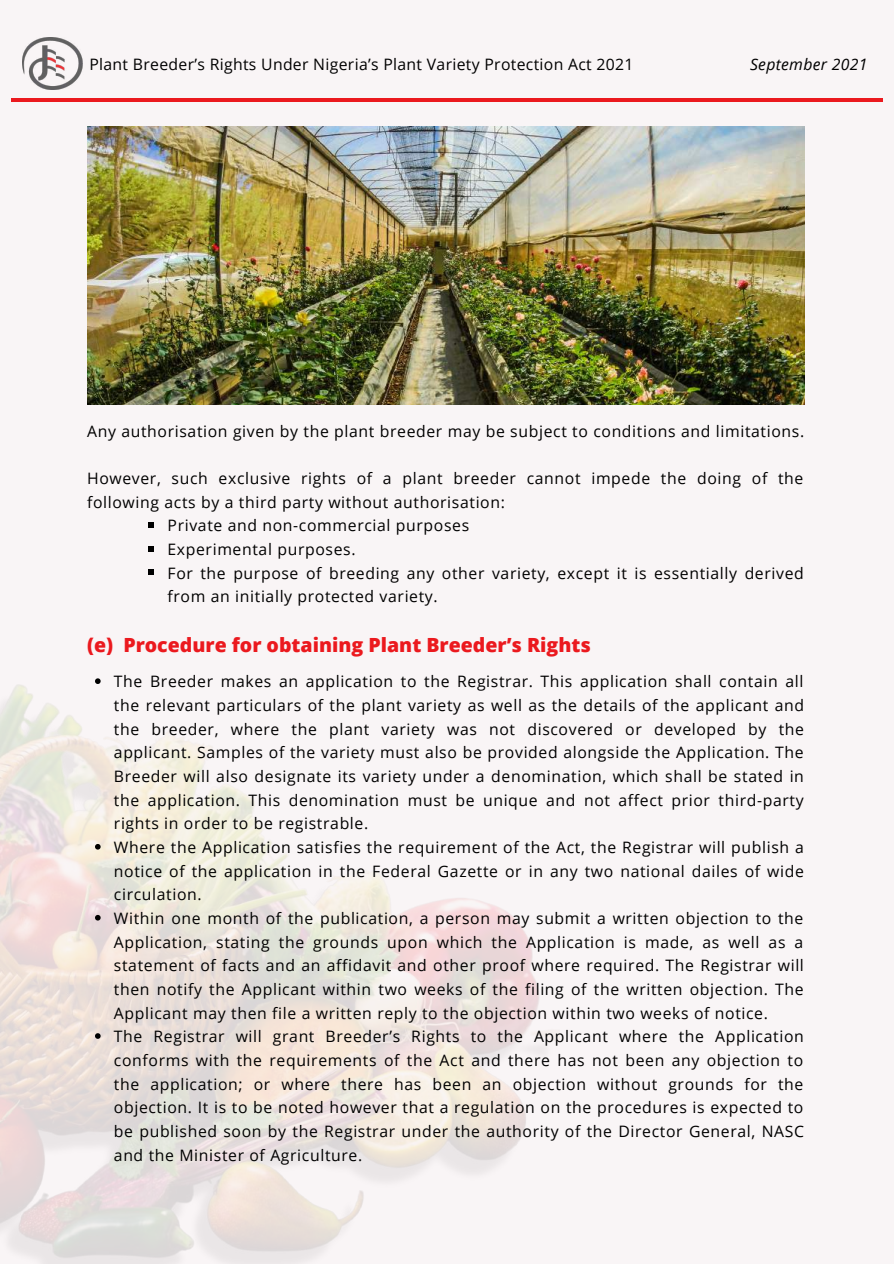
<style>
.page{position:relative;width:894px;height:1264px;background:#fff}
.page>*{position:absolute;margin:0;border:0;box-sizing:border-box;transform-origin:0 0}
.t1{font:800 19.5px "Open Sans";color:#eb191e}
.t2{font:15.75px/23.7px "Open Sans";letter-spacing:.04em;color:#000}
.t3{font:15.75px "Open Sans";letter-spacing:.02em;color:#000}
.t4{font:italic 15.75px "Open Sans";letter-spacing:.02em;color:#000}
</style>
<div class="page">
<div style="left:0;top:0;width:893px;height:1263px;background:#f9f5f6"></div>
<img style="left:87px;top:127px;width:717px;height:278px">
<img style="left:0;top:684px;width:559px;height:579px">
<svg style="left:148px;top:522px;width:5px;height:6px"></svg>
<svg style="left:148px;top:546px;width:5px;height:5px"></svg>
<svg style="left:148px;top:569px;width:5px;height:6px"></svg>
<img style="left:23px;top:38px;width:60px;height:52px">
<hr style="left:12px;top:98px;width:870px;height:3px;background:#eb191e">
<svg style="left:95px;top:678px;width:6px;height:6px"></svg>
<svg style="left:95px;top:844px;width:6px;height:5px"></svg>
<svg style="left:95px;top:914px;width:6px;height:6px"></svg>
<svg style="left:95px;top:1033px;width:6px;height:5px"></svg>
<p class="t3" style="left:89px;top:53px;width:545px">Plant Breeder’s Rights Under Nigeria’s Plant Variety Protection Act 2021</p>
<p class="t4" style="left:749px;top:53px;width:119px">September 2021</p>
<p class="t2" style="left:87px;top:418px;width:718px">Any authorisation given by the plant breeder may be subject to conditions and limitations.</p>
<p class="t2" style="left:87px;top:466px;width:717px">However, such exclusive rights of a plant breeder cannot impede the doing of the following acts by a third party without authorisation:</p>
<p class="t2" style="left:167px;top:513px;width:637px">Private and non-commercial purposes<br>Experimental purposes.<br>For the purpose of breeding any other variety, except it is essentially derived from an initially protected variety.</p>
<p class="t1" style="left:87px;top:631px;width:505px">(e) Procedure for obtaining Plant Breeder’s Rights</p>
<p class="t2" style="left:114px;top:669px;width:691px">The Breeder makes an application to the Registrar. This application shall contain all the relevant particulars of the plant variety as well as the details of the applicant and the breeder, where the plant variety was not discovered or developed by the applicant. Samples of the variety must also be provided alongside the Application. The Breeder will also designate its variety under a denomination, which shall be stated in the application. This denomination must be unique and not affect prior third-party rights in order to be registrable.<br>Where the Application satisfies the requirement of the Act, the Registrar will publish a notice of the application in the Federal Gazette or in any two national dailes of wide circulation.<br>Within one month of the publication, a person may submit a written objection to the Application, stating the grounds upon which the Application is made, as well as a statement of facts and an affidavit and other proof where required. The Registrar will then notify the Applicant within two weeks of the filing of the written objection. The Applicant may then file a written reply to the objection within two weeks of notice.<br>The Registrar will grant Breeder’s Rights to the Applicant where the Application conforms with the requirements of the Act and there has not been any objection to the application; or where there has been an objection without grounds for the objection. It is to be noted however that a regulation on the procedures is expected to be published soon by the Registrar under the authority of the Director General, NASC and the Minister of Agriculture.</p>
</div>
